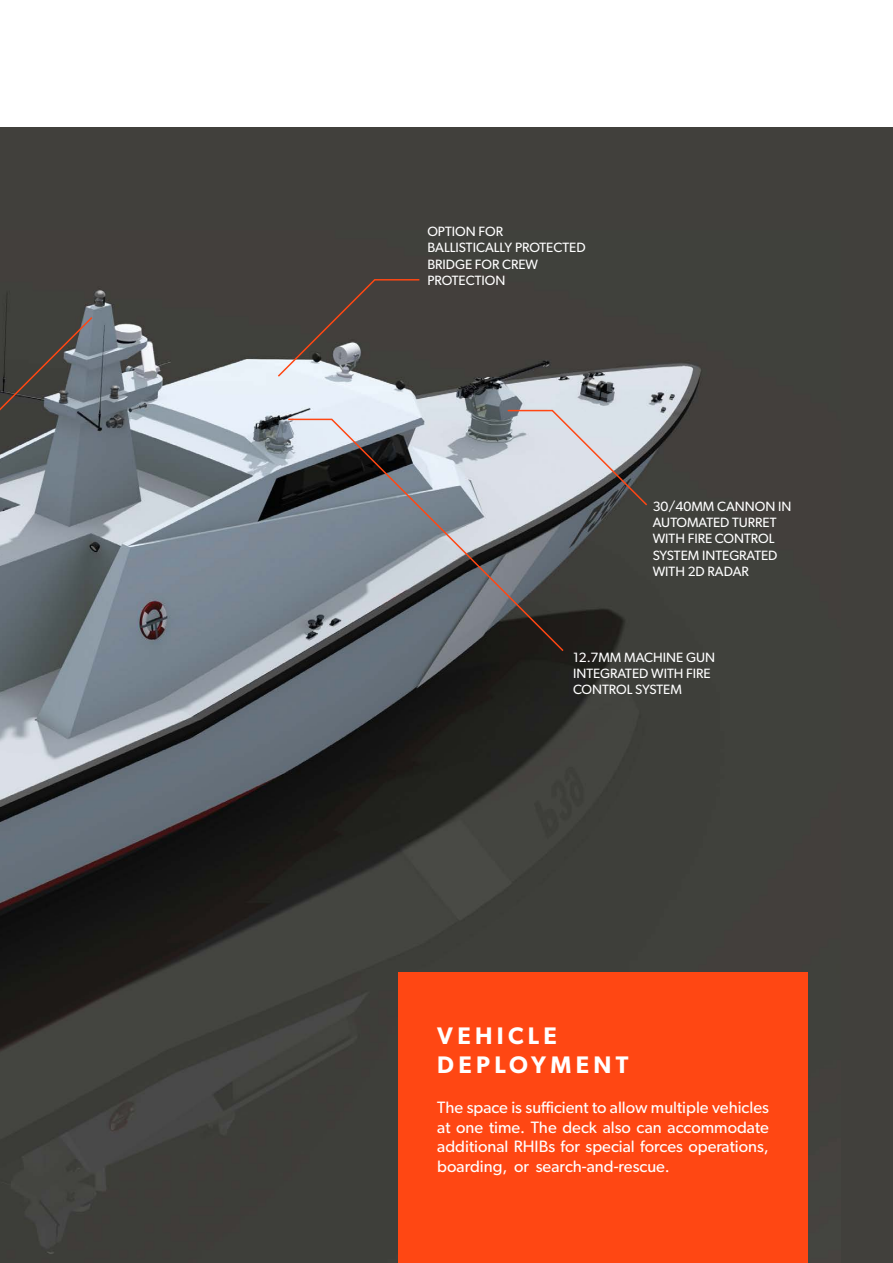
<style>
.page{position:relative;width:893px;height:1263px;background:#fff}
.page>*{position:absolute;margin:0;border:0;box-sizing:border-box;transform-origin:0 0}
.t1{font:600 24px/28.8px "Gibson";letter-spacing:.18em;color:#fff}
.t2{font:16.5px/19.8px "Gibson";color:#fff;text-align:justify}
.t3{font:13.5px/16.2px "Gibson";color:#fff}
</style>
<div class="page">
<div style="left:0;top:128px;width:893px;height:1135px;background:#41403c"></div>
<img style="left:0;top:290px;width:808px;height:964px">
<div style="left:398px;top:973px;width:410px;height:290px;background:#ff4713"></div>
<svg style="left:0;top:315px;width:94px;height:101px"></svg>
<svg style="left:276px;top:279px;width:145px;height:99px"></svg>
<svg style="left:506px;top:409px;width:143px;height:98px;background:#abaaae"></svg>
<svg style="left:287px;top:418px;width:278px;height:235px;background:#81878e"></svg>
<p class="t3" style="left:427px;top:223px;width:160px">OPTION FOR<br>BALLISTICALLY PROTECTED<br>BRIDGE FOR CREW<br>PROTECTION</p>
<p class="t3" style="left:653px;top:498px;width:140px">30/40MM CANNON IN<br>AUTOMATED TURRET<br>WITH FIRE CONTROL<br>SYSTEM INTEGRATED<br>WITH 2D RADAR</p>
<p class="t3" style="left:573px;top:649px;width:143px">12.7MM MACHINE GUN<br>INTEGRATED WITH FIRE<br>CONTROL SYSTEM</p>
<h1 class="t1" style="left:437px;top:1021px;width:193px">VEHICLE<br>DEPLOYMENT</h1>
<p class="t2" style="left:437px;top:1097px;width:333px">The space is sufficient to allow multiple vehicles at one time. The deck also can accommodate additional RHIBs for special forces operations, boarding, or search-and-rescue.</p>
</div>
